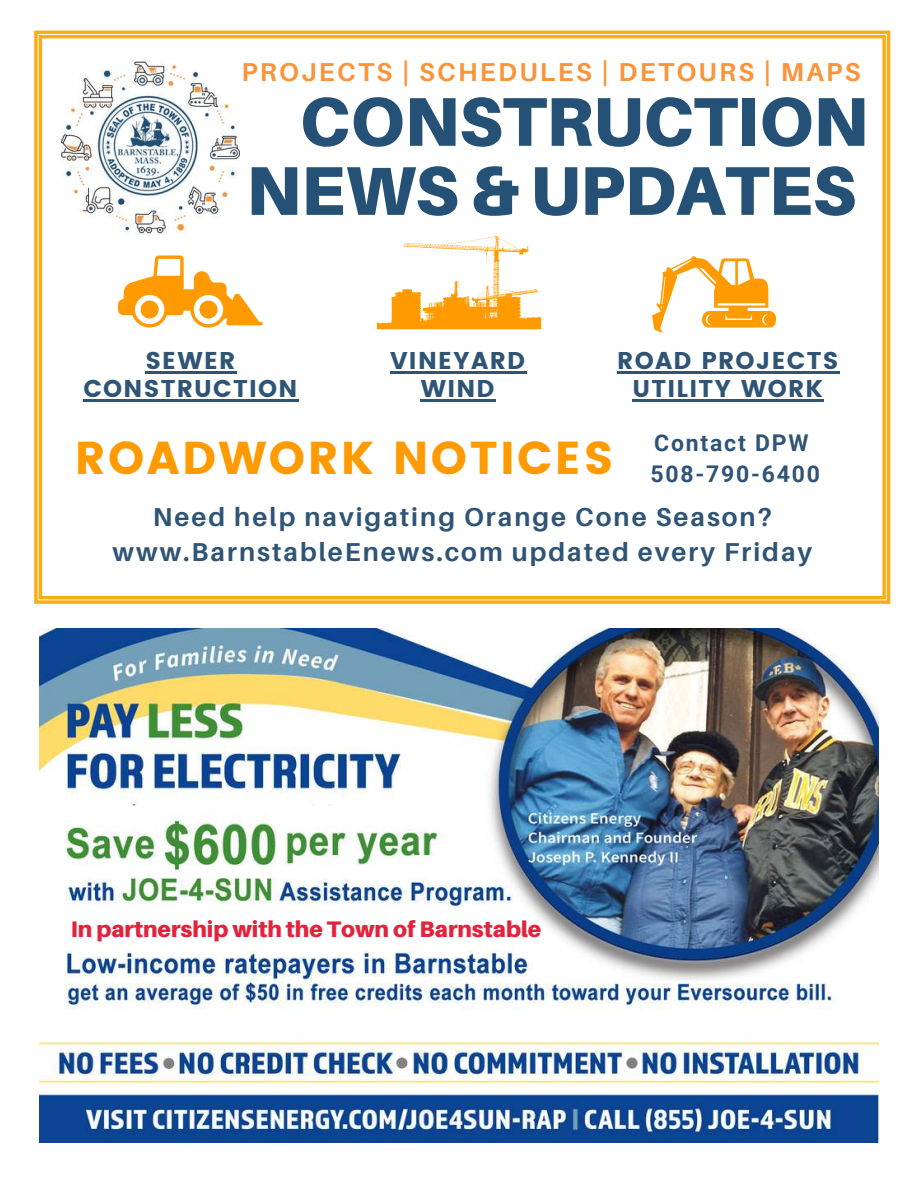
<style>
.page{position:relative;width:918px;height:1188px;background:#fff}
.page>*{position:absolute;margin:0;border:0;box-sizing:border-box;transform-origin:0 0}
.t1{font:900 69px/69px "Aileron";color:#245175;text-align:right}
.t2{font:46.05px "Poppins";letter-spacing:.055em;color:#ff9a00}
.t3{font:700 25.95px/35.5px "Aileron";letter-spacing:.08em;color:#2f5475;text-align:center}
.t4{font:700 25.95px "Aileron";letter-spacing:.09em;color:#f9943b}
.t5{font:24.3px/28px "Poppins";letter-spacing:.055em;color:#2f5475;text-align:center}
.t6{font:700 22.95px/31.3px "Roboto";letter-spacing:.08em;color:#2f5475}
.t7{font:900 22.5px "Aileron";color:#e3233c}
</style>
<div class="page">
<svg style="left:34px;top:31px;width:856px;height:573px"></svg>
<img style="left:62px;top:59px;width:178px;height:177px">
<svg style="left:117px;top:255px;width:146px;height:73px"></svg>
<svg style="left:652px;top:255px;width:127px;height:78px"></svg>
<svg style="left:377px;top:235px;width:164px;height:94px"></svg>
<img style="left:40px;top:628px;width:838px;height:514px">
<hr style="left:145px;top:371px;width:92px;height:3px;background:#2f5475">
<hr style="left:83px;top:399px;width:216px;height:3px;background:#2f5475">
<hr style="left:390px;top:371px;width:137px;height:3px;background:#2f5475">
<hr style="left:421px;top:399px;width:75px;height:3px;background:#2f5475">
<hr style="left:617px;top:371px;width:223px;height:3px;background:#2f5475">
<hr style="left:633px;top:399px;width:191px;height:3px;background:#2f5475">
<p class="t4" style="left:241px;top:56px;width:621px">PROJECTS | SCHEDULES | DETOURS | MAPS</p>
<h1 class="t1" style="left:246px;top:86px;width:623px">CONSTRUCTION<br>NEWS &amp; UPDATES</h1>
<p class="t5" style="left:83px;top:347px;width:215px">SEWER<br>CONSTRUCTION</p>
<p class="t5" style="left:390px;top:347px;width:137px">VINEYARD<br>WIND</p>
<p class="t5" style="left:617px;top:347px;width:223px">ROAD PROJECTS<br>UTILITY WORK</p>
<h2 class="t2" style="left:75px;top:431px;width:540px">ROADWORK NOTICES</h2>
<p class="t6" style="left:650px;top:427px;width:171px">Contact DPW<br>508-790-6400</p>
<p class="t3" style="left:113px;top:498px;width:701px">Need help navigating Orange Cone Season? www.BarnstableEnews.com updated every Friday</p>
<p class="t7" style="left:71px;top:915px;width:472px">In partnership with the Town of Barnstable</p>
</div>
